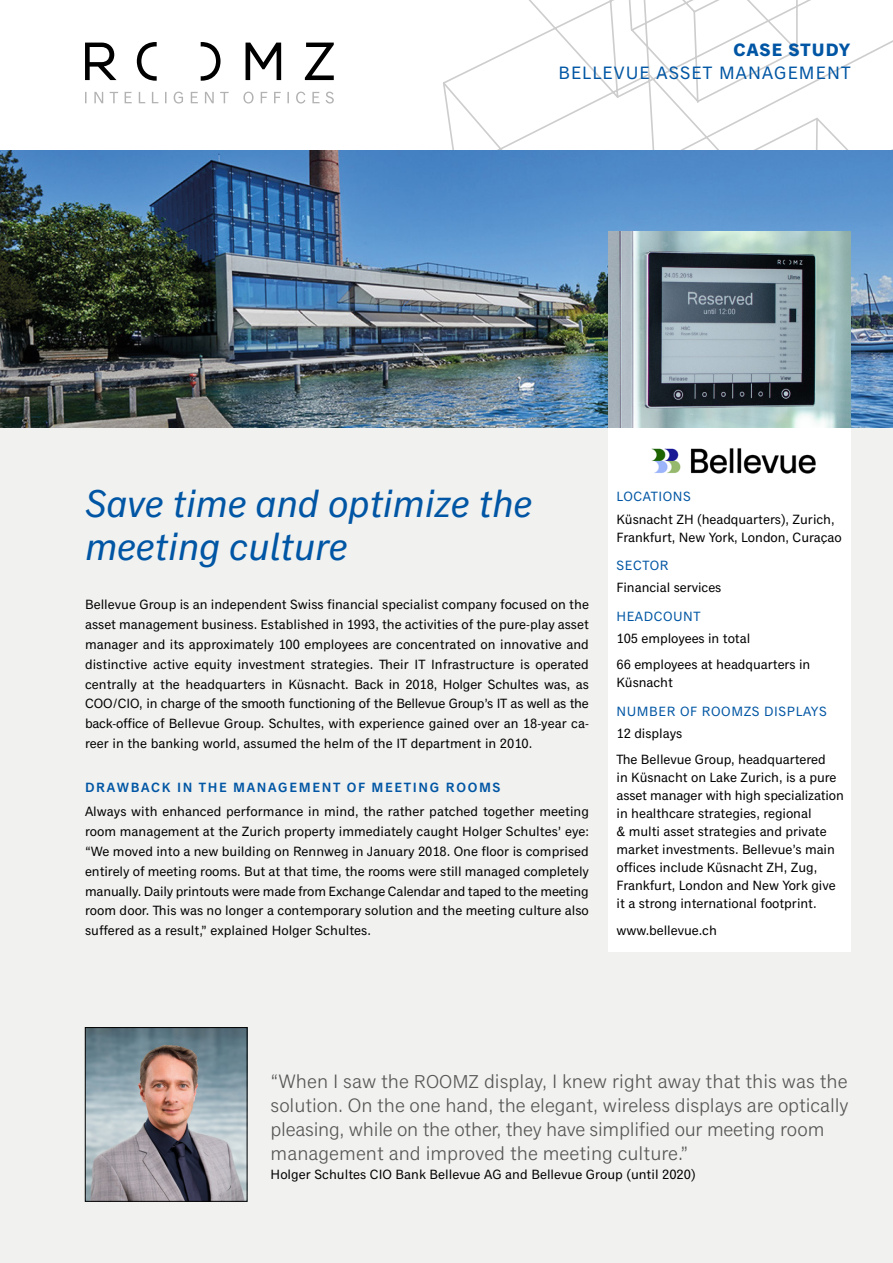
<style>
.page{position:relative;width:893px;height:1263px;background:#fff}
.page>*{position:absolute;margin:0;border:0;box-sizing:border-box;transform-origin:0 0}
.t1{font:italic 39px/43.5px "Classic Grotesque Std";color:#0056a4}
.t2{font:19.5px/24px "Classic Grotesque Std";letter-spacing:-.005em;color:#575756}
.t3{font:18px "Classic Grotesque Std";letter-spacing:.06em;color:#0056a4}
.t4{font:700 18px "Classic Grotesque Std";letter-spacing:.06em;color:#0056a4}
.t5{font:13.5px/19.8px "Classic Grotesque Std";letter-spacing:-.005em;color:#000}
.t6{font:13.5px "Classic Grotesque Std";letter-spacing:.04em;color:#0056a4}
.t7{font:600 13.5px "Classic Grotesque Std";letter-spacing:.12em;color:#0056a4}
.s1{font-size:18.75px}
</style>
<div class="page">
<svg style="left:20px;top:0;width:873px;height:151px"></svg>
<div style="left:0;top:427px;width:893px;height:836px;background:#f1f1f0"></div>
<div style="left:608px;top:427px;width:242px;height:525px;background:#fff"></div>
<img style="left:0;top:151px;width:893px;height:276px">
<img style="left:608px;top:232px;width:242px;height:195px">
<img style="left:651px;top:448px;width:164px;height:26px">
<img style="left:87px;top:1029px;width:158px;height:170px">
<div style="left:85px;top:1027px;width:162px;height:174px;border:1px solid #000"></div>
<svg style="left:85px;top:43px;width:32px;height:37px"></svg>
<svg style="left:137px;top:42px;width:20px;height:39px"></svg>
<svg style="left:201px;top:42px;width:20px;height:39px"></svg>
<svg style="left:246px;top:43px;width:35px;height:37px"></svg>
<svg style="left:305px;top:43px;width:29px;height:37px"></svg>
<svg style="left:85px;top:92px;width:249px;height:12px"></svg>
<h3 class="t4" style="left:733px;top:40px;width:119px">CASE STUDY</h3>
<h3 class="t3" style="left:558px;top:62px;width:294px">BELLEVUE ASSET MANAGEMENT</h3>
<h1 class="t1" style="left:85px;top:484px;width:449px">Save time and optimize the meeting culture</h1>
<p class="t5" style="left:85px;top:595px;width:505px;text-align:justify">Bellevue Group is an independent Swiss financial specialist company focused on the asset management business. Established in 1993, the activities of the pure-play asset manager and its approximately 100 employees are concentrated on innovative and distinctive active equity investment strategies. Their IT Infrastructure is operated centrally at the headquarters in Küsnacht. Back in 2018, Holger Schultes was, as COO/CIO, in charge of the smooth functioning of the Bellevue Group’s IT as well as the back-office of Bellevue Group. Schultes, with experience gained over an 18-year ca&shy;reer in the banking world, assumed the helm of the IT department in 2010.</p>
<p class="t7" style="left:85px;top:780px;width:417px">DRAWBACK IN THE MANAGEMENT OF MEETING ROOMS</p>
<p class="t5" style="left:85px;top:802px;width:505px;text-align:justify">Always with enhanced performance in mind, the rather patched together meeting room management at the Zurich property immediately caught Holger Schultes’ eye: “We moved into a new building on Rennweg in January 2018. One floor is comprised entirely of meeting rooms. But at that time, the rooms were still managed completely manually. Daily printouts were made from Exchange Calendar and taped to the meeting room door. This was no longer a contemporary solution and the meeting culture also suffered as a result,” explained Holger Schultes.</p>
<p class="t6" style="left:617px;top:489px;width:76px">LOCATIONS</p>
<p class="t5" style="left:617px;top:511px;width:227px;line-height:18px">Küsnacht ZH (headquarters), Zurich,<br>Frankfurt, New York, London, Curaçao</p>
<p class="t6" style="left:617px;top:558px;width:54px">SECTOR</p>
<p class="t5" style="left:617px;top:578px;width:106px">Financial services</p>
<p class="t6" style="left:617px;top:608px;width:85px">HEADCOUNT</p>
<p class="t5" style="left:617px;top:626px;width:195px;line-height:26.5px">105 employees in total<br>66 employees at headquarters in</p>
<p class="t5" style="left:617px;top:673px;width:58px">Küsnacht</p>
<p class="t6" style="left:617px;top:703px;width:212px">NUMBER OF ROOMZS DISPLAYS</p>
<p class="t5" style="left:617px;top:721px;width:211px;line-height:26.5px">12 displays<br>The Bellevue Group, headquartered</p>
<p class="t5" style="left:617px;top:769px;width:229px;line-height:18px">in Küsnacht on Lake Zurich, is a pure asset manager with high specialization in healthcare strategies, regional<br>&amp; multi asset strategies and private market investments. Bellevue’s main offices include Küsnacht ZH, Zug, Frankfurt, London and New York give it a strong international footprint.</p>
<p class="t5" style="left:617px;top:921px;width:102px">www.bellevue.ch</p>
<p class="t2" style="left:271px;top:1069px;width:579px">“When I saw the <span class="s1">ROOMZ</span> display, I knew right away that this was the solution. On the one hand, the elegant, wireless displays are optically pleasing, while on the other, they have simplified our meeting room management and improved the meeting culture.”</p>
<p class="t5" style="left:271px;top:1165px;width:426px">Holger Schultes CIO Bank Bellevue AG and Bellevue Group (until 2020)</p>
</div>
